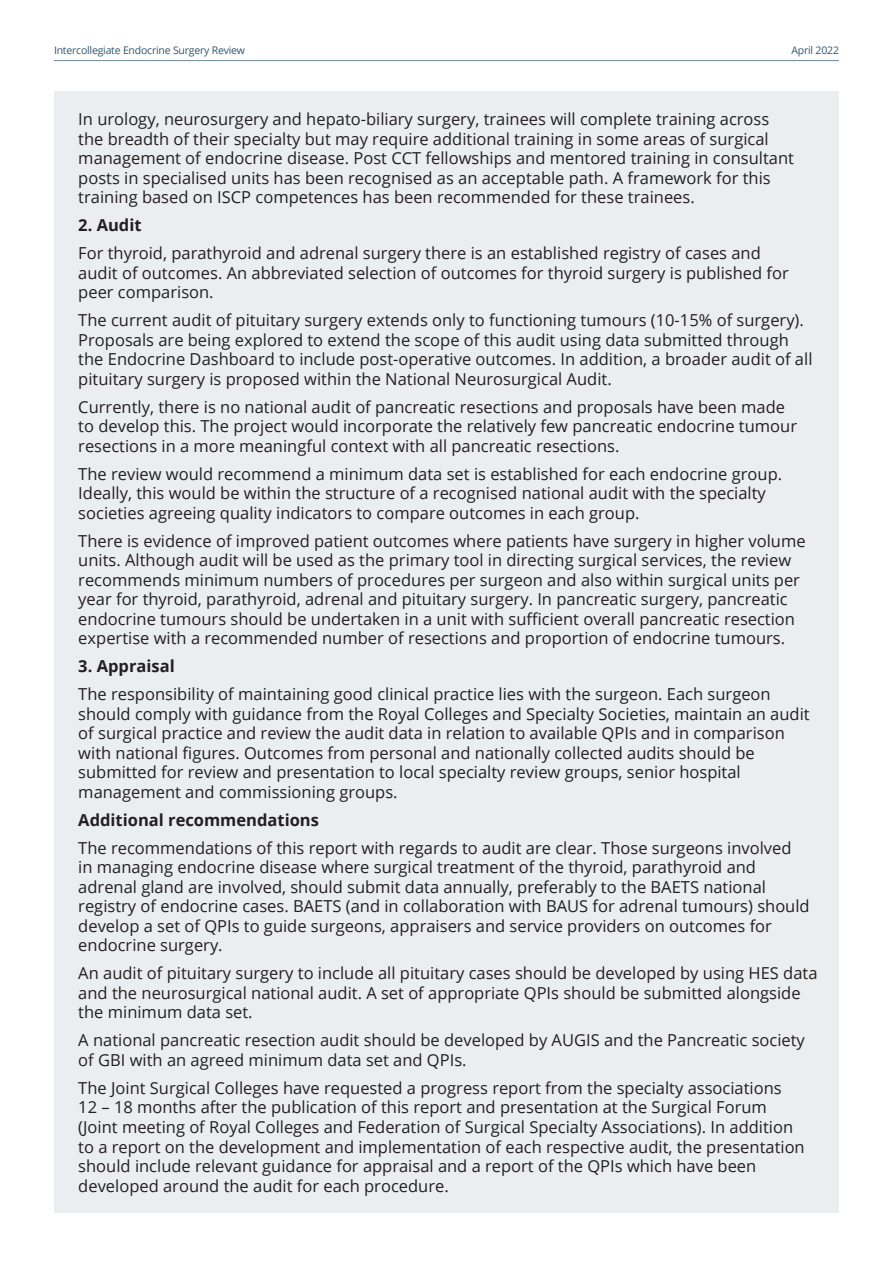
<style>
.page{position:relative;width:893px;height:1263px;background:#fff}
.page>*{position:absolute;margin:0;border:0;box-sizing:border-box;transform-origin:0 0}
.Paragraph_Style_2{font:16.5px/19.5px "Open Sans";color:#231f20}
.Paragraph_Style_2-2{font:700 16.5px "Open Sans";color:#231f20}
.t1{font:10.5px "Open Sans";letter-spacing:-.02em;color:#32566e}
</style>
<div class="page">
<hr style="left:54px;top:60px;width:785px;height:1px;background:#6f899a">
<div style="left:54px;top:91px;width:785px;height:1122px;background:#ebeef0"></div>
<p class="t1" style="left:54px;top:43px;width:193px">Intercollegiate Endocrine Surgery Review</p>
<p class="t1" style="left:791px;top:43px;width:49px">April 2022</p>
<p class="Paragraph_Style_2" style="left:78px;top:109px;width:717px">In urology, neurosurgery and hepato-biliary surgery, trainees will complete training across the breadth of their specialty but may require additional training in some areas of surgical management of endocrine disease. Post CCT fellowships and mentored training in consultant posts in specialised units has been recognised as an acceptable path. A framework for this training based on ISCP competences has been recommended for these trainees.</p>
<p class="Paragraph_Style_2-2" style="left:78px;top:214px;width:65px">2. Audit</p>
<p class="Paragraph_Style_2" style="left:78px;top:243px;width:712px">For thyroid, parathyroid and adrenal surgery there is an established registry of cases and audit of outcomes. An abbreviated selection of outcomes for thyroid surgery is published for peer comparison.</p>
<p class="Paragraph_Style_2" style="left:78px;top:310px;width:736px">The current audit of pituitary surgery extends only to functioning tumours (10-15% of surgery).<br>Proposals are being explored to extend the scope of this audit using data submitted through the Endocrine Dashboard to include post-operative outcomes. In addition, a broader audit of all pituitary surgery is proposed within the National Neurosurgical Audit.</p>
<p class="Paragraph_Style_2" style="left:78px;top:397px;width:720px">Currently, there is no national audit of pancreatic resections and proposals have been made to develop this. The project would incorporate the relatively few pancreatic endocrine tumour resections in a more meaningful context with all pancreatic resections.</p>
<p class="Paragraph_Style_2" style="left:78px;top:464px;width:705px">The review would recommend a minimum data set is established for each endocrine group.<br>Ideally, this would be within the structure of a recognised national audit with the specialty societies agreeing quality indicators to compare outcomes in each group.</p>
<p class="Paragraph_Style_2" style="left:78px;top:531px;width:729px">There is evidence of improved patient outcomes where patients have surgery in higher volume units. Although audit will be used as the primary tool in directing surgical services, the review recommends minimum numbers of procedures per surgeon and also within surgical units per year for thyroid, parathyroid, adrenal and pituitary surgery. In pancreatic surgery, pancreatic endocrine tumours should be undertaken in a unit with sufficient overall pancreatic resection expertise with a recommended number of resections and proportion of endocrine tumours.</p>
<p class="Paragraph_Style_2-2" style="left:78px;top:655px;width:98px">3. Appraisal</p>
<p class="Paragraph_Style_2" style="left:78px;top:684px;width:733px">The responsibility of maintaining good clinical practice lies with the surgeon. Each surgeon should comply with guidance from the Royal Colleges and Specialty Societies, maintain an audit of surgical practice and review the audit data in relation to available QPIs and in comparison with national figures. Outcomes from personal and nationally collected audits should be submitted for review and presentation to local specialty review groups, senior hospital management and commissioning groups.</p>
<p class="Paragraph_Style_2-2" style="left:78px;top:808px;width:242px">Additional recommendations</p>
<p class="Paragraph_Style_2" style="left:78px;top:838px;width:733px">The recommendations of this report with regards to audit are clear. Those surgeons involved in managing endocrine disease where surgical treatment of the thyroid, parathyroid and adrenal gland are involved, should submit data annually, preferably to the BAETS national registry of endocrine cases. BAETS (and in collaboration with BAUS for adrenal tumours) should develop a set of QPIs to guide surgeons, appraisers and service providers on outcomes for endocrine surgery.</p>
<p class="Paragraph_Style_2" style="left:78px;top:963px;width:741px">An audit of pituitary surgery to include all pituitary cases should be developed by using HES data and the neurosurgical national audit. A set of appropriate QPIs should be submitted alongside the minimum data set.</p>
<p class="Paragraph_Style_2" style="left:78px;top:1030px;width:728px">A national pancreatic resection audit should be developed by AUGIS and the Pancreatic society of GBI with an agreed minimum data set and QPIs.</p>
<p class="Paragraph_Style_2" style="left:78px;top:1078px;width:728px">The Joint Surgical Colleges have requested a progress report from the specialty associations 12 – 18 months after the publication of this report and presentation at the Surgical Forum (Joint meeting of Royal Colleges and Federation of Surgical Specialty Associations). In addition to a report on the development and implementation of each respective audit, the presentation should include relevant guidance for appraisal and a report of the QPIs which have been developed around the audit for each procedure.</p>
</div>
